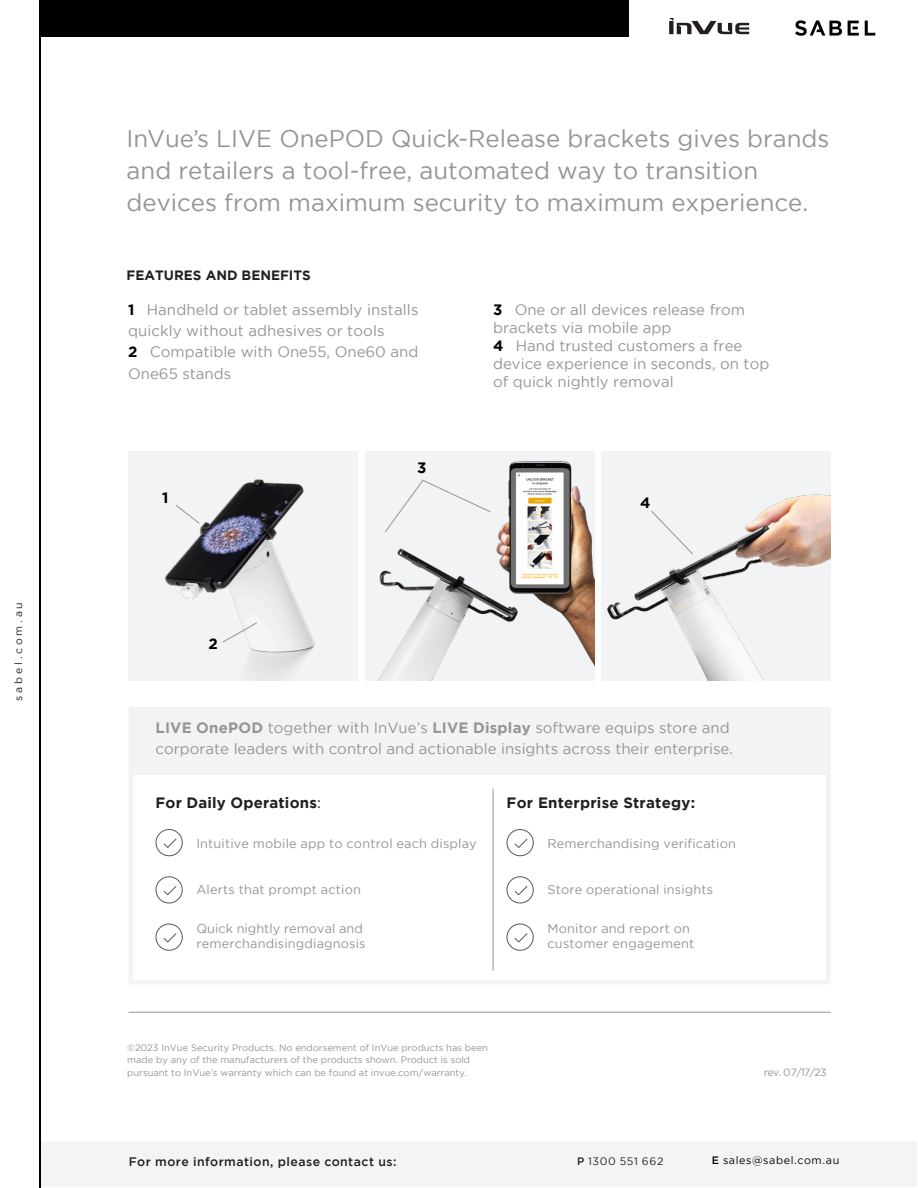
<style>
.page{position:relative;width:918px;height:1188px;background:#fff}
.page>*{position:absolute;margin:0;border:0;box-sizing:border-box;transform-origin:0 0}
.t1{font:24px/31.8px "Gotham";color:#939598}
.Features___Benefits{font:15px/18px "Gotham";color:#939598}
.t2{font:700 15px "Gotham";letter-spacing:.01em;color:#231f20}
.t3{font:700 15px "Gotham";color:#000}
.t4{font:700 13.5px "Gotham";color:#231f20}
.t5{font:12.75px/15.6px "Gotham";letter-spacing:.015em;color:#939598}
.t6{font:500 12.3px "Gotham";letter-spacing:.04em;color:#231f20}
.t7{font:10.8px "Gotham";letter-spacing:.055em;color:#000}
.t8{font:10.8px "Gotham";letter-spacing:.055em;color:#231f20}
.t9{font:10.5px "Gotham";letter-spacing:-.06em;color:#939598}
.t10{font:10.5px "Gotham";letter-spacing:.265em;color:#231f20}
.t11{font:9.3px/12.9px "Gotham";color:#939598}
.s1{font-weight:700;color:#000}
.s2{font-weight:700}
.s3{font-weight:400}
.s4{font-weight:500}
</style>
<div class="page">
<hr style="left:129px;top:1012px;width:702px;height:1px;background:#939598">
<div style="left:601px;top:451px;width:230px;height:230px;background:#f2f3f4"></div>
<img style="left:607px;top:494px;width:224px;height:187px">
<div style="left:365px;top:451px;width:229px;height:230px;background:#f2f3f4"></div>
<div style="left:129px;top:451px;width:229px;height:230px;background:#f2f3f4"></div>
<img style="left:164px;top:479px;width:151px;height:200px">
<svg style="left:222px;top:622px;width:36px;height:21px"></svg>
<svg style="left:175px;top:504px;width:25px;height:20px"></svg>
<img style="left:498px;top:461px;width:96px;height:204px">
<img style="left:377px;top:542px;width:152px;height:139px">
<svg style="left:651px;top:510px;width:42px;height:45px"></svg>
<div style="left:129px;top:708px;width:702px;height:67px;background:#f2f3f4"></div>
<div style="left:129px;top:708px;width:702px;height:276px;border:4px solid #f2f3f4"></div>
<hr style="left:493px;top:789px;width:1px;height:182px;background:#939598">
<div style="left:507px;top:829px;width:27px;height:27px;border:1px solid #57585a;border-radius:50%"></div>
<svg style="left:514px;top:838px;width:14px;height:10px"></svg>
<div style="left:156px;top:829px;width:27px;height:27px;border:1px solid #57585a;border-radius:50%"></div>
<svg style="left:163px;top:838px;width:14px;height:10px"></svg>
<div style="left:507px;top:876px;width:27px;height:27px;border:1px solid #57585a;border-radius:50%"></div>
<svg style="left:514px;top:886px;width:14px;height:10px"></svg>
<div style="left:156px;top:876px;width:27px;height:27px;border:1px solid #57585a;border-radius:50%"></div>
<svg style="left:163px;top:886px;width:14px;height:10px"></svg>
<div style="left:507px;top:924px;width:27px;height:27px;border:1px solid #57585a;border-radius:50%"></div>
<svg style="left:514px;top:933px;width:14px;height:10px"></svg>
<div style="left:156px;top:924px;width:27px;height:27px;border:1px solid #57585a;border-radius:50%"></div>
<svg style="left:163px;top:933px;width:14px;height:10px"></svg>
<svg style="left:385px;top:480px;width:106px;height:53px"></svg>
<div style="left:40px;top:1141px;width:877px;height:45px;background:#f3f5f4"></div>
<div style="left:40px;top:0;width:589px;height:36px;background:#000"></div>
<hr style="left:39px;top:0;width:1px;height:1188px;background:#000">
<svg style="left:669px;top:18px;width:80px;height:16px"></svg>
<svg style="left:795px;top:20px;width:47px;height:16px"></svg>
<svg style="left:848px;top:21px;width:11px;height:15px"></svg>
<svg style="left:865px;top:21px;width:10px;height:15px"></svg>
<p class="t10" style="left:13px;top:674px;width:73px;rotate:-90deg">e .com.au</p>
<p class="t10" style="left:13px;top:701px;width:40px;rotate:-90deg">sab l</p>
<p class="t1" style="left:127px;top:122px;width:704px">InVue’s LIVE OnePOD Quick-Release brackets gives brands and retailers a tool-free, automated way to transition devices from maximum security to maximum experience.</p>
<p class="t4" style="left:127px;top:267px;width:186px">FEATURES AND BENEFITS</p>
<p class="Features___Benefits" style="left:128px;top:299px;width:292px;line-height:21.1px"><span class="s1">1</span> Handheld or tablet assembly installs quickly without adhesives or tools<br><span class="s1">2</span> Compatible with One55, One60 and<br>One65 stands</p>
<p class="Features___Benefits" style="left:493px;top:301px;width:278px"><span class="s1">3</span> One or all devices release from brackets via mobile app<br><span class="s1">4</span> Hand trusted customers a free device experience in seconds, on top of quick nightly removal</p>
<p class="t3" style="left:417px;top:459px;width:11px">3</p>
<p class="t3" style="left:162px;top:489px;width:8px">1</p>
<p class="t3" style="left:640px;top:494px;width:12px">4</p>
<p class="t3" style="left:209px;top:635px;width:11px">2</p>
<p class="Features___Benefits" style="left:156px;top:717px;width:579px;line-height:21px"><span class="s2">LIVE OnePOD</span> together with InVue’s <span class="s2">LIVE Display</span> software equips store and corporate leaders with control and actionable insights across their enterprise.</p>
<p class="t2" style="left:156px;top:794px;width:167px">For Daily Operations<span class="s3">:</span></p>
<p class="t2" style="left:507px;top:794px;width:190px">For Enterprise Strategy:</p>
<p class="t5" style="left:196px;top:836px;width:282px">Intuitive mobile app to control each display</p>
<p class="t5" style="left:196px;top:882px;width:166px">Alerts that prompt action</p>
<p class="t5" style="left:196px;top:920px;width:171px">Quick nightly removal and remerchandisingdiagnosis</p>
<p class="t5" style="left:547px;top:836px;width:190px">Remerchandising verification</p>
<p class="t5" style="left:547px;top:882px;width:167px">Store operational insights</p>
<p class="t5" style="left:547px;top:920px;width:148px">Monitor and report on customer engagement</p>
<p class="t11" style="left:127px;top:1041px;width:362px">©2023 InVue Security Products. No endorsement of InVue products has been made by any of the manufacturers of the products shown. Product is sold pursuant to InVue’s warranty which can be found at invue.com/warranty.</p>
<p class="t9" style="left:764px;top:1066px;width:64px">rev. 07/17/23</p>
<p class="t6" style="left:129px;top:1154px;width:269px">For more information, please contact us:</p>
<p class="t8" style="left:577px;top:1155px;width:88px"><span class="s4">P</span> 1300 551 662</p>
<p class="t7" style="left:712px;top:1155px;width:129px"><span class="s4">E</span> sales@sabel.com.au</p>
</div>
